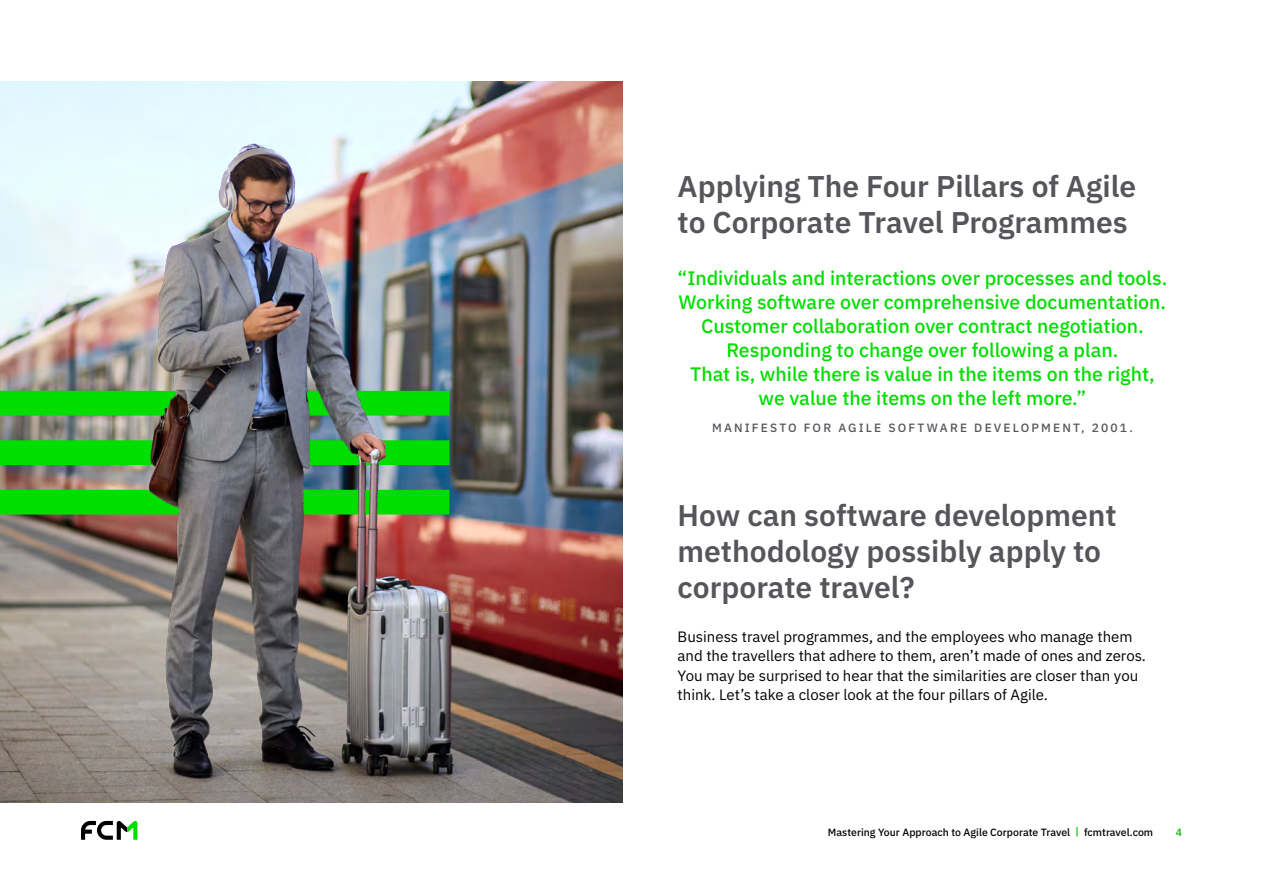
<style>
.page{position:relative;width:1263px;height:893px;background:#fff}
.page>*{position:absolute;margin:0;border:0;box-sizing:border-box;transform-origin:0 0}
.t1{font:600 30px/36px "IBM Plex Sans";color:#55565a}
.t2{font:500 19.5px/24px "IBM Plex Sans";color:#00de00;text-align:center}
.t3{font:15px/19.5px "IBM Plex Sans";color:#000}
.t4{font:500 12px "IBM Plex Sans";letter-spacing:.18em;color:#55565a}
.t5{font:500 10.5px "IBM Plex Sans";color:#000}
.t6{font:600 10.5px "IBM Plex Sans";color:#17bf17}
.s1{font-weight:600;color:#17bf17}
</style>
<div class="page">
<svg style="left:81px;top:821px;width:56px;height:19px"></svg>
<img style="left:0;top:81px;width:111px;height:722px">
<svg style="left:0;top:391px;width:111px;height:123px;background:#39b831"></svg>
<img style="left:111px;top:81px;width:511px;height:722px">
<h1 class="t1" style="left:677px;top:166px;width:460px">Applying The Four Pillars of Agile to Corporate Travel Programmes</h1>
<p class="t2" style="left:677px;top:264px;width:491px">“Individuals and interactions over processes and tools.<br>Working software over comprehensive documentation.<br>Customer collaboration over contract negotiation.<br>Responding to change over following a plan.<br>That is, while there is value in the items on the right, we value the items on the left more.”</p>
<p class="t4" style="left:712px;top:418px;width:422px">MANIFESTO FOR AGILE SOFTWARE DEVELOPMENT, 2001.</p>
<h1 class="t1" style="left:677px;top:495px;width:441px">How can software development methodology possibly apply to corporate travel?</h1>
<p class="t3" style="left:677px;top:625px;width:470px">Business travel programmes, and the employees who manage them and the travellers that adhere to them, aren’t made of ones and zeros.<br>You may be surprised to hear that the similarities are closer than you think. Let’s take a closer look at the four pillars of Agile.</p>
<p class="t5" style="left:828px;top:824px;width:327px">Mastering Your Approach to Agile Corporate Travel <span class="s1">|</span> fcmtravel.com</p>
<p class="t6" style="left:1176px;top:824px;width:8px">4</p>
</div>
